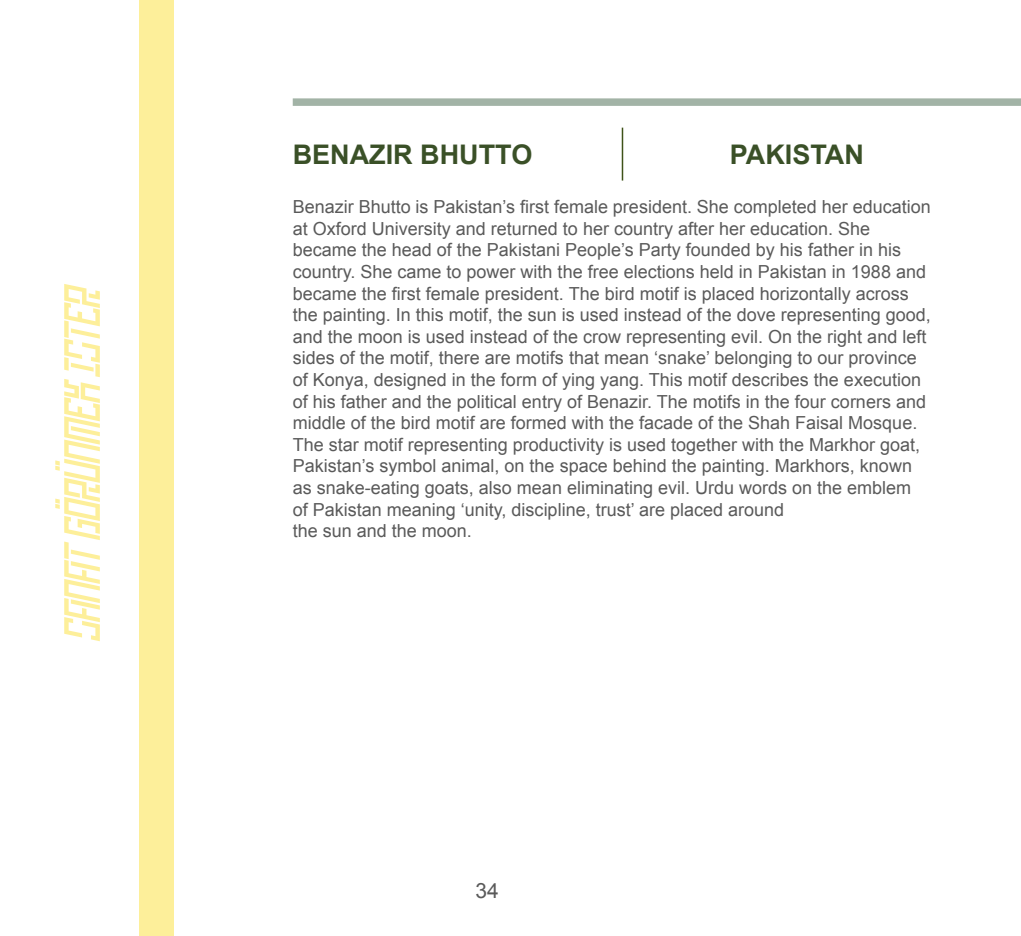
<style>
.page{position:relative;width:1021px;height:936px;background:#fff}
.page>*{position:absolute;margin:0;border:0;box-sizing:border-box;transform-origin:0 0}
.t1{font:700 27px "Arial";color:#3a5027}
.t2{font:21px "Arial";color:#5a5a5a}
.t3{font:18px/21.6px "Arial";color:#5a5a5a}
</style>
<div class="page">
<div style="left:139px;top:0;width:34px;height:935px;background:#fdef9a"></div>
<svg style="left:55px;top:284px;width:45px;height:357px"></svg>
<hr style="left:621px;top:128px;width:2px;height:52px;background:#3f5319">
<div style="left:293px;top:98px;width:727px;height:8px;background:#a2b3a6"></div>
<h1 class="t1" style="left:293px;top:137px;width:241px">BENAZIR BHUTTO</h1>
<h1 class="t1" style="left:729px;top:137px;width:135px">PAKISTAN</h1>
<p class="t3" style="left:293px;top:196px;width:639px">Benazir Bhutto is Pakistan’s first female president. She completed her education at Oxford University and returned to her country after her education. She became the head of the Pakistani People’s Party founded by his father in his country. She came to power with the free elections held in Pakistan in 1988 and became the first female president. The bird motif is placed horizontally across the painting. In this motif, the sun is used instead of the dove representing good, and the moon is used instead of the crow representing evil. On the right and left sides of the motif, there are motifs that mean ‘snake’ belonging to our province of Konya, designed in the form of ying yang. This motif describes the execution of his father and the political entry of Benazir. The motifs in the four corners and middle of the bird motif are formed with the facade of the Shah Faisal Mosque.<br>The star motif representing productivity is used together with the Markhor goat, Pakistan’s symbol animal, on the space behind the painting. Markhors, known as snake-eating goats, also mean eliminating evil. Urdu words on the emblem<br>of Pakistan meaning ‘unity, discipline, trust’ are placed around<br>the sun and the moon.</p>
<p class="t2" style="left:475px;top:876px;width:25px">34</p>
</div>
